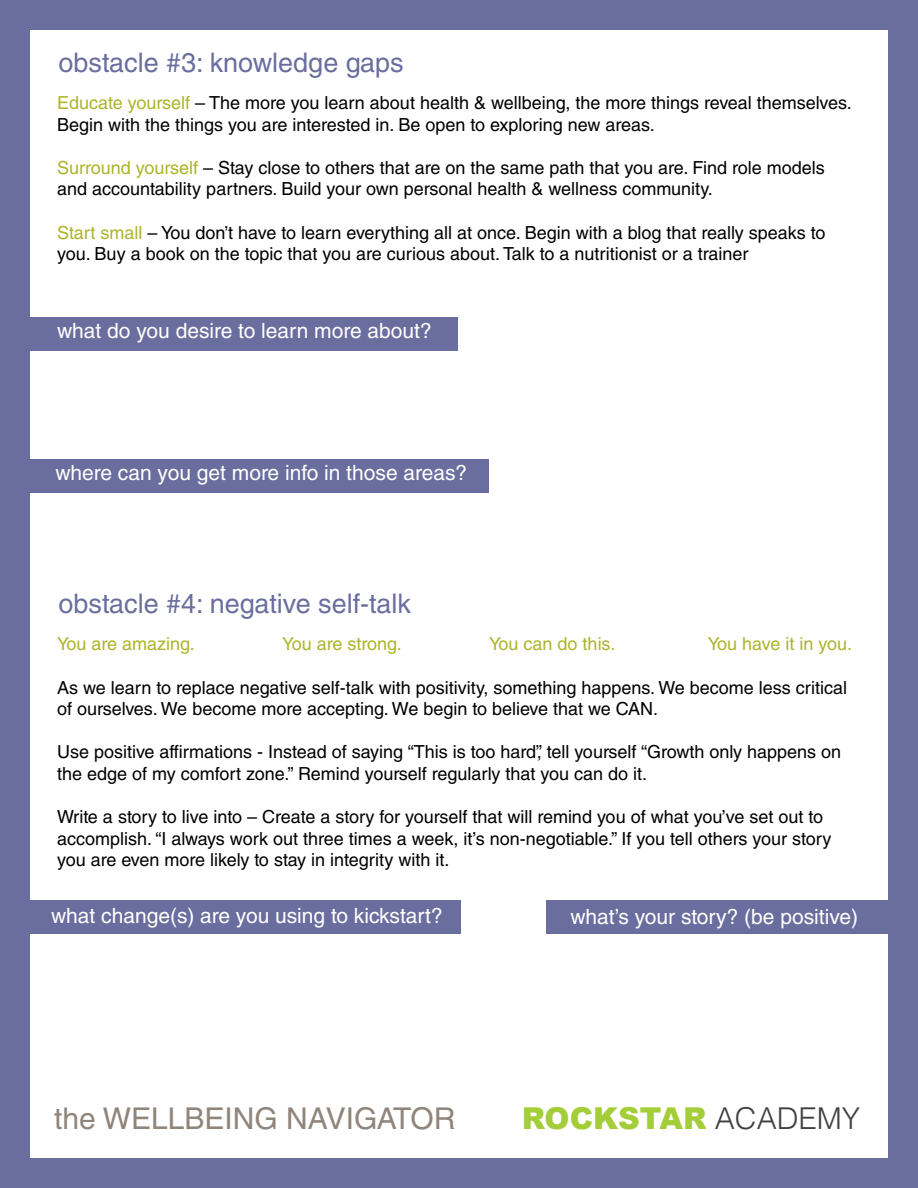
<style>
.page{position:relative;width:918px;height:1188px;background:#fff}
.page>*{position:absolute;margin:0;border:0;box-sizing:border-box;transform-origin:0 0}
.t1{font:900 30.15px "Arial";color:#a4ce39}
.t2{font:30px "Helvetica LT Std";color:#90857b}
.t3{font:27px "Helvetica LT Std";color:#6a6e9e}
.t4{font:21px "Helvetica LT Std";color:#fff}
.t5{font:18px/21.6px "Helvetica LT Std";color:#000}
.t6{font:18px "Helvetica LT Std";color:#acb52a}
.s1{color:#acb52a}
.s2{font-family:"Helvetica";font-weight:300;color:#414042}
</style>
<div class="page">
<div style="left:0;top:0;width:918px;height:1188px;border:30px solid #6a6e9e"></div>
<div style="left:26px;top:317px;width:432px;height:34px;background:#6a6e9e"></div>
<div style="left:24px;top:459px;width:465px;height:34px;background:#6a6e9e"></div>
<div style="left:29px;top:900px;width:432px;height:34px;background:#6a6e9e"></div>
<div style="left:547px;top:900px;width:352px;height:34px;background:#6a6e9e"></div>
<h3 class="t3" style="left:58px;top:47px;width:347px">obstacle #3: knowledge gaps</h3>
<p class="t5" style="left:57px;top:92px;width:796px"><span class="s1">Educate yourself</span> – The more you learn about health &amp; wellbeing, the more things reveal themselves.<br>Begin with the things you are interested in. Be open to exploring new areas.</p>
<p class="t5" style="left:57px;top:157px;width:769px"><span class="s1">Surround yourself</span> – Stay close to others that are on the same path that you are. Find role models and accountability partners. Build your own personal health &amp; wellness community.</p>
<p class="t5" style="left:57px;top:221px;width:770px"><span class="s1">Start small</span> – You don’t have to learn everything all at once. Begin with a blog that really speaks to you. Buy a book on the topic that you are curious about. Talk to a nutritionist or a trainer</p>
<p class="t4" style="left:57px;top:319px;width:376px">what do you desire to learn more about?</p>
<p class="t4" style="left:55px;top:461px;width:413px">where can you get more info in those areas?</p>
<h3 class="t3" style="left:58px;top:588px;width:354px">obstacle #4: negative self-talk</h3>
<p class="t6" style="left:57px;top:634px;width:139px">You are amazing.</p>
<p class="t6" style="left:282px;top:634px;width:121px">You are strong.</p>
<p class="t6" style="left:489px;top:634px;width:128px">You can do this.</p>
<p class="t6" style="left:708px;top:634px;width:146px">You have it in you.</p>
<p class="t5" style="left:57px;top:676px;width:792px">As we learn to replace negative self-talk with positivity, something happens. We become less critical of ourselves. We become more accepting. We begin to believe that we CAN.</p>
<p class="t5" style="left:57px;top:741px;width:786px">Use positive affirmations - Instead of saying “This is too hard”, tell yourself “Growth only happens on the edge of my comfort zone.” Remind yourself regularly that you can do it.</p>
<p class="t5" style="left:57px;top:806px;width:776px">Write a story to live into – Create a story for yourself that will remind you of what you’ve set out to accomplish. “I always work out three times a week, it’s non-negotiable.” If you tell others your story you are even more likely to stay in integrity with it.</p>
<p class="t4" style="left:51px;top:903px;width:393px">what change(s) are you using to kickstart?</p>
<p class="t4" style="left:570px;top:905px;width:289px">what’s your story? (be positive)</p>
<h2 class="t2" style="left:54px;top:1101px;width:403px">the WELLBEING NAVIGATOR</h2>
<h1 class="t1" style="left:522px;top:1096px;width:340px">ROCKSTAR <span class="s2">ACADEMY</span></h1>
</div>
